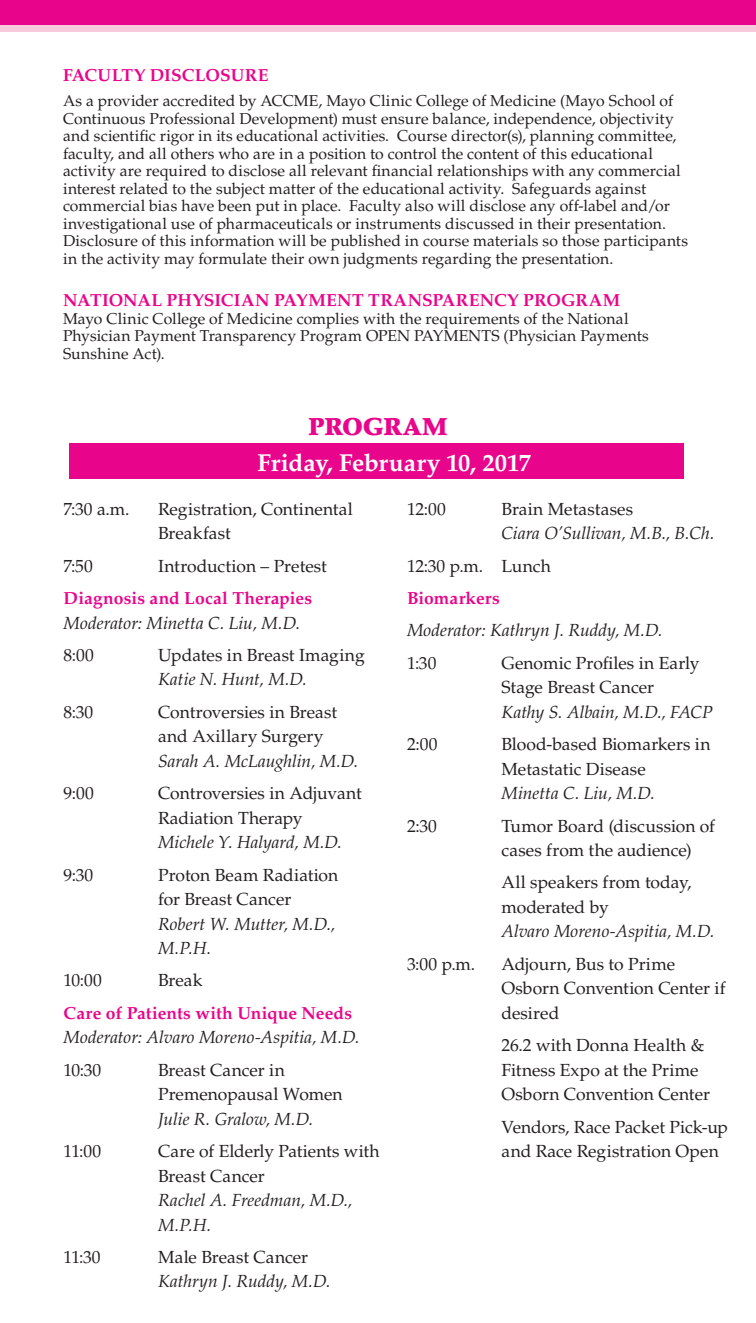
<style>
.page{position:relative;width:756px;height:1323px;background:#fff}
.page>*{position:absolute;margin:0;border:0;box-sizing:border-box;transform-origin:0 0}
.t1{font:700 24.5px "Palatino LT Std";letter-spacing:-.01em;color:#fff}
.t2{font:900 24.5px "Palatino LT Std";letter-spacing:-.005em;color:#e9058b}
.t3{font:17.5px/24.5px "Palatino LT Std";color:#231f20}
.t4{font:italic 17.5px/24.5px "Palatino LT Std";color:#231f20}
.t5{font:700 17.5px "Palatino LT Std";letter-spacing:.005em;color:#e9058b}
.t6{font:15.75px/17.5px "Palatino LT Std";letter-spacing:.005em;color:#231f20}
.s1{font-weight:700;font-style:normal;color:#e9058b}
.s2{font-style:italic}
.s3{font-style:normal}
</style>
<div class="page">
<div style="left:70px;top:443px;width:614px;height:36px;background:#e9058b"></div>
<div style="left:0;top:0;width:756px;height:32px;background:#f7c9dd"></div>
<div style="left:0;top:0;width:756px;height:24px;background:#e9058b"></div>
<p class="t5" style="left:63px;top:65px;width:207px">FACULTY DISCLOSURE</p>
<p class="t6" style="left:63px;top:93px;width:627px">As a provider accredited by ACCME, Mayo Clinic College of Medicine (Mayo School of Continuous Professional Development) must ensure balance, independence, objectivity and scientific rigor in its educational activities. Course director(s), planning committee, faculty, and all others who are in a position to control the content of this educational activity are required to disclose all relevant financial relationships with any commercial interest related to the subject matter of the educational activity. Safeguards against commercial bias have been put in place. Faculty also will disclose any off-label and/or investigational use of pharmaceuticals or instruments discussed in their presentation.<br>Disclosure of this information will be published in course materials so those participants in the activity may formulate their own judgments regarding the presentation.</p>
<p class="t5" style="left:63px;top:290px;width:559px">NATIONAL PHYSICIAN PAYMENT TRANSPARENCY PROGRAM</p>
<p class="t6" style="left:63px;top:310px;width:587px">Mayo Clinic College of Medicine complies with the requirements of the National<br>Physician Payment Transparency Program OPEN PAYMENTS (Physician Payments<br>Sunshine Act).</p>
<p class="t2" style="left:308px;top:412px;width:141px">PROGRAM</p>
<p class="t1" style="left:258px;top:448px;width:275px">Friday, February 10, 2017</p>
<p class="t3" style="left:64px;top:497px;width:67px">7:30 a.m.</p>
<p class="t3" style="left:158px;top:497px;width:196px">Registration, Continental<br>Breakfast</p>
<p class="t3" style="left:64px;top:554px;width:31px">7:50</p>
<p class="t3" style="left:158px;top:554px;width:170px">Introduction – Pretest</p>
<p class="t4" style="left:64px;top:586px;width:250px"><span class="s1">Diagnosis and Local Therapies<br></span>Moderator: Minetta C. Liu, M.D.</p>
<p class="t3" style="left:64px;top:643px;width:32px">8:00</p>
<p class="t3" style="left:158px;top:643px;width:208px">Updates in Breast Imaging<br><span class="s2">Katie N. Hunt, M.D.</span></p>
<p class="t3" style="left:64px;top:700px;width:31px">8:30</p>
<p class="t3" style="left:158px;top:700px;width:202px">Controversies in Breast and Axillary Surgery<br><span class="s2">Sarah A. McLaughlin, M.D.</span></p>
<p class="t3" style="left:64px;top:781px;width:32px">9:00</p>
<p class="t3" style="left:158px;top:781px;width:205px">Controversies in Adjuvant<br>Radiation Therapy<br><span class="s2">Michele Y. Halyard, M.D.</span></p>
<p class="t3" style="left:64px;top:863px;width:31px">9:30</p>
<p class="t3" style="left:158px;top:863px;width:182px">Proton Beam Radiation for Breast Cancer<br><span class="s2">Robert W. Mutter, M.D.,<br>M.P.H.</span></p>
<p class="t3" style="left:64px;top:969px;width:40px">10:00</p>
<p class="t3" style="left:158px;top:969px;width:46px">Break</p>
<p class="t4" style="left:64px;top:1001px;width:297px"><span class="s1">Care of Patients with Unique Needs<br></span>Moderator: Alvaro Moreno-Aspitia, M.D.</p>
<p class="t3" style="left:64px;top:1058px;width:39px">10:30</p>
<p class="t3" style="left:158px;top:1058px;width:186px">Breast Cancer in<br>Premenopausal Women<br><span class="s2">Julie R. Gralow, M.D.</span></p>
<p class="t3" style="left:64px;top:1139px;width:39px">11:00</p>
<p class="t3" style="left:158px;top:1139px;width:223px">Care of Elderly Patients with<br>Breast Cancer<br><span class="s2">Rachel A. Freedman, M.D.,<br>M.P.H.</span></p>
<p class="t3" style="left:64px;top:1245px;width:39px">11:30</p>
<p class="t4" style="left:158px;top:1245px;width:174px"><span class="s3">Male Breast Cancer<br></span>Kathryn J. Ruddy, M.D.</p>
<p class="t3" style="left:407px;top:497px;width:40px">12:00</p>
<p class="t4" style="left:502px;top:497px;width:214px"><span class="s3">Brain Metastases<br></span>Ciara O’Sullivan, M.B., B.Ch.</p>
<p class="t3" style="left:407px;top:554px;width:146px">12:30 p.m. Lunch</p>
<p class="t5" style="left:407px;top:588px;width:94px">Biomarkers</p>
<p class="t4" style="left:407px;top:619px;width:257px">Moderator: Kathryn J. Ruddy, M.D.</p>
<p class="t3" style="left:407px;top:651px;width:31px">1:30</p>
<p class="t3" style="left:502px;top:651px;width:213px">Genomic Profiles in Early<br>Stage Breast Cancer<br><span class="s2">Kathy S. Albain, M.D., FACP</span></p>
<p class="t3" style="left:407px;top:732px;width:32px">2:00</p>
<p class="t3" style="left:502px;top:732px;width:210px">Blood-based Biomarkers in<br>Metastatic Disease<br><span class="s2">Minetta C. Liu, M.D.</span></p>
<p class="t3" style="left:407px;top:814px;width:31px">2:30</p>
<p class="t3" style="left:502px;top:814px;width:215px">Tumor Board (discussion of cases from the audience)</p>
<p class="t3" style="left:502px;top:871px;width:214px">All speakers from today, moderated by<br><span class="s2">Alvaro Moreno-Aspitia, M.D.</span></p>
<p class="t3" style="left:407px;top:952px;width:70px">3:00 p.m.</p>
<p class="t3" style="left:502px;top:952px;width:225px">Adjourn, Bus to Prime<br>Osborn Convention Center if desired</p>
<p class="t3" style="left:502px;top:1033px;width:210px">26.2 with Donna Health &amp;<br>Fitness Expo at the Prime<br>Osborn Convention Center</p>
<p class="t3" style="left:502px;top:1115px;width:228px">Vendors, Race Packet Pick-up and Race Registration Open</p>
</div>
